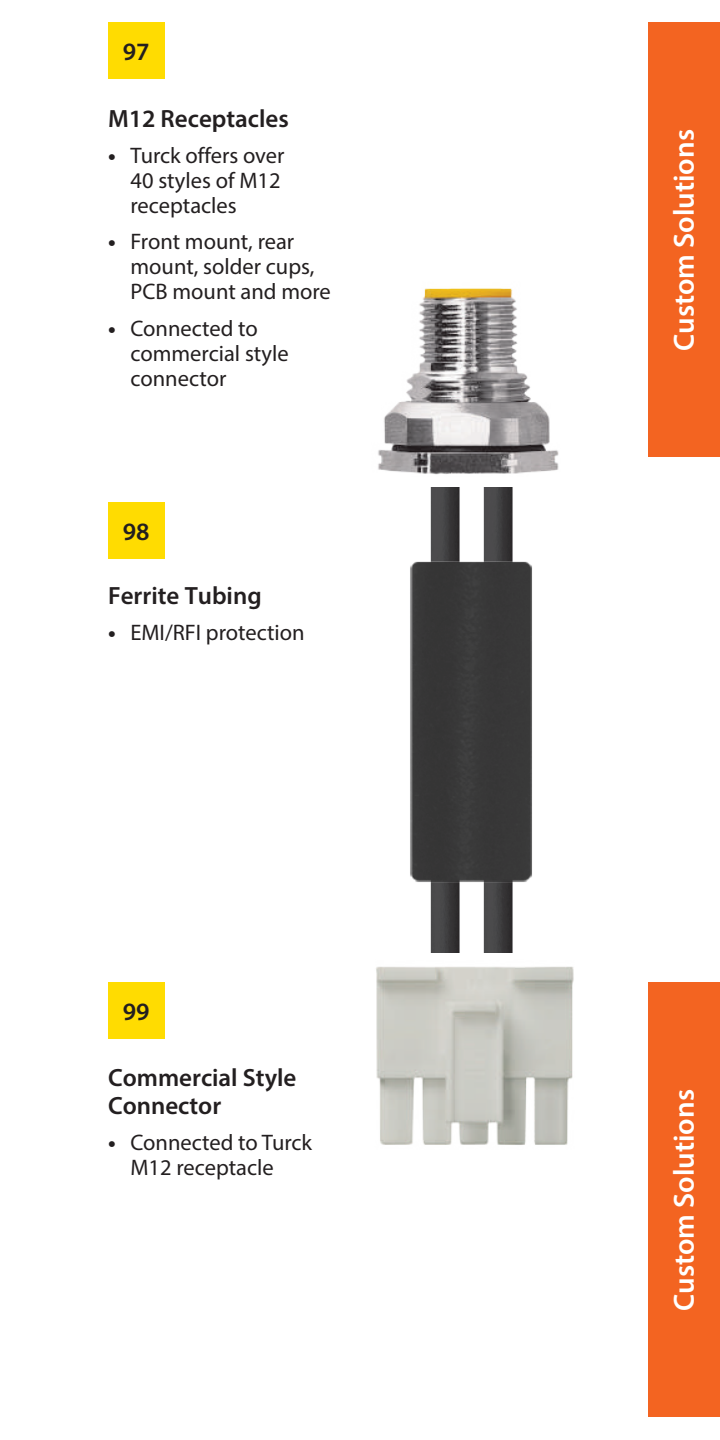
<style>
.page{position:relative;width:720px;height:1440px;background:#fff}
.page>*{position:absolute;margin:0;border:0;box-sizing:border-box;transform-origin:0 0}
.t1{font:600 29.25px "Myriad Pro";color:#fff}
.t2{font:600 25px/27.5px "Myriad Pro";color:#231f20}
.t3{font:22.5px/25px "Myriad Pro";color:#231f20}
.s1{font-weight:700;font-style:italic}
</style>
<div class="page">
<div style="left:648px;top:22px;width:72px;height:436px;background:#f36421"></div>
<div style="left:648px;top:982px;width:72px;height:436px;background:#f36421"></div>
<img style="left:430px;top:488px;width:26px;height:27px">
<img style="left:430px;top:915px;width:26px;height:35px">
<img style="left:456px;top:488px;width:57px;height:27px">
<img style="left:456px;top:915px;width:57px;height:35px">
<img style="left:378px;top:288px;width:181px;height:187px">
<img style="left:410px;top:515px;width:122px;height:400px">
<img style="left:376px;top:950px;width:198px;height:195px">
<div style="left:108px;top:22px;width:56px;height:57px;background:#ffdc01"></div>
<div style="left:108px;top:503px;width:56px;height:56px;background:#ffdc01"></div>
<div style="left:108px;top:983px;width:56px;height:56px;background:#ffdc01"></div>
<p class="t2" style="left:123px;top:37px;width:28px">97</p>
<p class="t2" style="left:108px;top:104px;width:182px">M12 Receptacles</p>
<p class="t3" style="left:131px;top:143px;width:156px;text-indent:-22px"><span class="s1">•</span> Turck offers over<br>40 styles of M12 receptacles</p>
<p class="t3" style="left:131px;top:229px;width:202px;text-indent:-22px"><span class="s1">•</span> Front mount, rear mount, solder cups,<br>PCB mount and more</p>
<p class="t3" style="left:131px;top:315px;width:160px;text-indent:-22px"><span class="s1">•</span> Connected to commercial style connector</p>
<p class="t2" style="left:123px;top:517px;width:28px">98</p>
<p class="t2" style="left:108px;top:581px;width:155px">Ferrite Tubing</p>
<p class="t3" style="left:108px;top:620px;width:198px"><span class="s1">•</span> EMI/RFI protection</p>
<p class="t2" style="left:123px;top:997px;width:28px">99</p>
<p class="t2" style="left:108px;top:1063px;width:190px">Commercial Style<br>Connector</p>
<p class="t3" style="left:131px;top:1130px;width:183px;text-indent:-22px"><span class="s1">•</span> Connected to Turck<br>M12 receptacle</p>
<p class="t1" style="left:665px;top:351px;width:223px;rotate:-90deg">Custom Solutions</p>
<p class="t1" style="left:665px;top:1311px;width:223px;rotate:-90deg">Custom Solutions</p>
</div>
